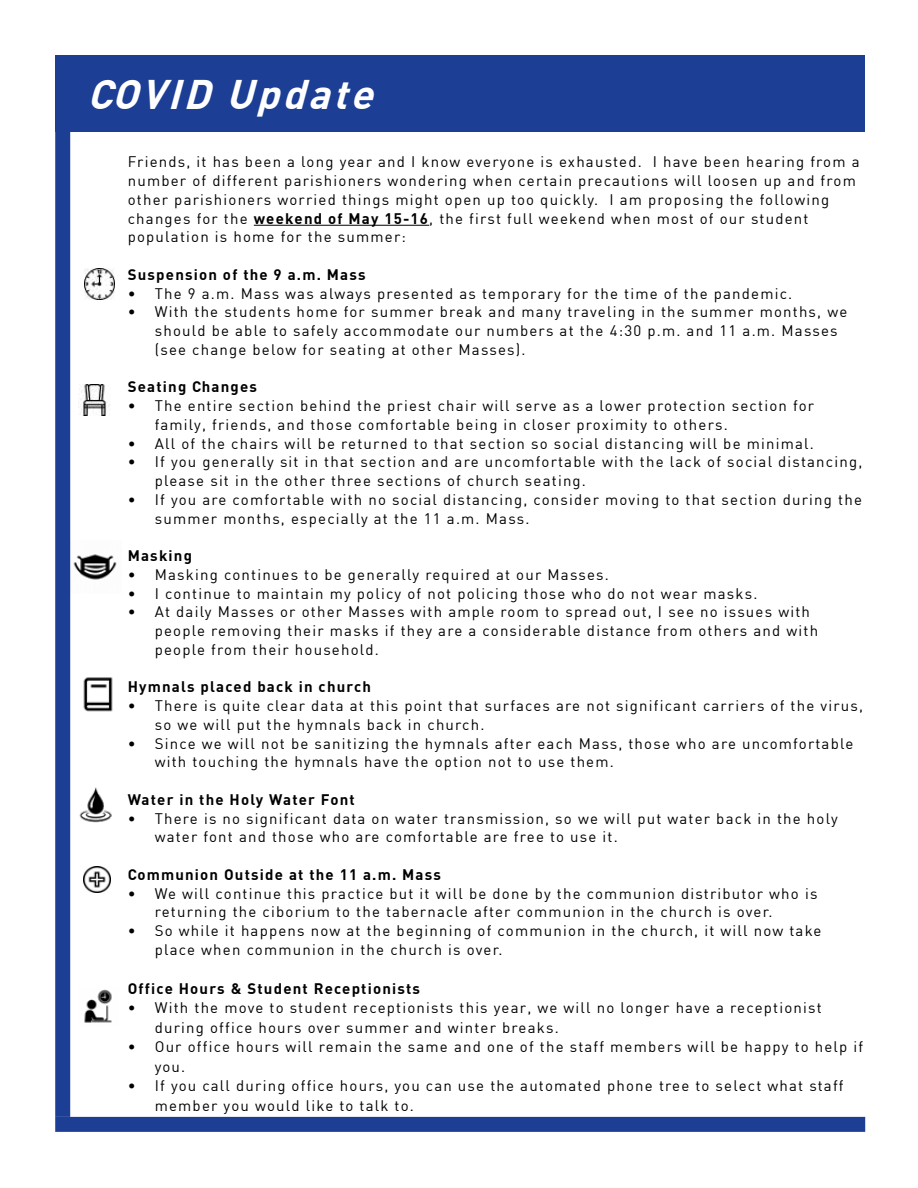
<style>
.page{position:relative;width:918px;height:1188px;background:#fff}
.page>*{position:absolute;margin:0;border:0;box-sizing:border-box;transform-origin:0 0}
.t1{font:italic 700 40.5px "DIN";color:#fff}
.t2{font:15px/18.8px "DIN";letter-spacing:.08em;color:#000}
.t3{font:700 15px "DIN";letter-spacing:.08em;color:#000}
.s1{font-weight:700}
</style>
<div class="page">
<img style="left:80px;top:384px;width:31px;height:32px">
<img style="left:70px;top:539px;width:47px;height:54px">
<img style="left:83px;top:677px;width:30px;height:35px">
<img style="left:79px;top:787px;width:33px;height:36px">
<img style="left:84px;top:866px;width:27px;height:27px">
<hr style="left:254px;top:225px;width:175px;height:1px;background:#000">
<div style="left:55px;top:55px;width:810px;height:77px;background:#1c3e94"></div>
<div style="left:55px;top:132px;width:15px;height:985px;background:#1c3e94"></div>
<div style="left:55px;top:1117px;width:810px;height:15px;background:#1c3e94"></div>
<img style="left:84px;top:269px;width:31px;height:31px">
<img style="left:84px;top:989px;width:28px;height:34px">
<h1 class="t1" style="left:87px;top:68px;width:300px">COVID Update</h1>
<p class="t2" style="left:128px;top:152px;width:733px">Friends, it has been a long year and I know everyone is exhausted. I have been hearing from a number of different parishioners wondering when certain precautions will loosen up and from other parishioners worried things might open up too quickly. I am proposing the following changes for the <span class="s1">weekend of May 15-16</span>, the first full weekend when most of our student population is home for the summer:</p>
<p class="t3" style="left:128px;top:265px;width:239px">Suspension of the 9 a.m. Mass</p>
<p class="t2" style="left:128px;top:284px;width:666px">• The 9 a.m. Mass was always presented as temporary for the time of the pandemic.</p>
<p class="t2" style="left:155px;top:302px;width:694px;text-indent:-27px">• With the students home for summer break and many traveling in the summer months, we should be able to safely accommodate our numbers at the 4:30 p.m. and 11 a.m. Masses (see change below for seating at other Masses).</p>
<p class="t3" style="left:128px;top:377px;width:131px">Seating Changes</p>
<p class="t2" style="left:155px;top:396px;width:661px;text-indent:-27px">• The entire section behind the priest chair will serve as a lower protection section for family, friends, and those comfortable being in closer proximity to others.</p>
<p class="t2" style="left:128px;top:434px;width:688px">• All of the chairs will be returned to that section so social distancing will be minimal.</p>
<p class="t2" style="left:155px;top:452px;width:709px;text-indent:-27px">• If you generally sit in that section and are uncomfortable with the lack of social distancing, please sit in the other three sections of church seating.</p>
<p class="t2" style="left:155px;top:490px;width:709px;text-indent:-27px">• If you are comfortable with no social distancing, consider moving to that section during the summer months, especially at the 11 a.m. Mass.</p>
<p class="t3" style="left:128px;top:546px;width:66px">Masking</p>
<p class="t2" style="left:128px;top:565px;width:483px">• Masking continues to be generally required at our Masses.</p>
<p class="t2" style="left:128px;top:584px;width:631px">• I continue to maintain my policy of not policing those who do not wear masks.</p>
<p class="t2" style="left:155px;top:602px;width:665px;text-indent:-27px">• At daily Masses or other Masses with ample room to spread out, I see no issues with people removing their masks if they are a considerable distance from others and with people from their household.</p>
<p class="t3" style="left:128px;top:677px;width:245px">Hymnals placed back in church</p>
<p class="t2" style="left:155px;top:696px;width:710px;text-indent:-27px">• There is quite clear data at this point that surfaces are not significant carriers of the virus, so we will put the hymnals back in church.</p>
<p class="t2" style="left:155px;top:734px;width:700px;text-indent:-27px">• Since we will not be sanitizing the hymnals after each Mass, those who are uncomfortable with touching the hymnals have the option not to use them.</p>
<p class="t3" style="left:128px;top:790px;width:229px">Water in the Holy Water Font</p>
<p class="t2" style="left:155px;top:809px;width:685px;text-indent:-27px">• There is no significant data on water transmission, so we will put water back in the holy water font and those who are comfortable are free to use it.</p>
<p class="t3" style="left:128px;top:865px;width:315px">Communion Outside at the 11 a.m. Mass</p>
<p class="t2" style="left:155px;top:884px;width:664px;text-indent:-27px">• We will continue this practice but it will be done by the communion distributor who is returning the ciborium to the tabernacle after communion in the church is over.</p>
<p class="t2" style="left:155px;top:921px;width:668px;text-indent:-27px">• So while it happens now at the beginning of communion in the church, it will now take place when communion in the church is over.</p>
<p class="t3" style="left:128px;top:979px;width:294px">Office Hours &amp; Student Receptionists</p>
<p class="t2" style="left:155px;top:998px;width:668px;line-height:19.5px;text-indent:-27px">• With the move to student receptionists this year, we will no longer have a receptionist during office hours over summer and winter breaks.</p>
<p class="t2" style="left:155px;top:1037px;width:710px;line-height:19.5px;text-indent:-27px">• Our office hours will remain the same and one of the staff members will be happy to help if you.</p>
<p class="t2" style="left:155px;top:1076px;width:690px;line-height:19.5px;text-indent:-27px">• If you call during office hours, you can use the automated phone tree to select what staff member you would like to talk to.</p>
</div>
